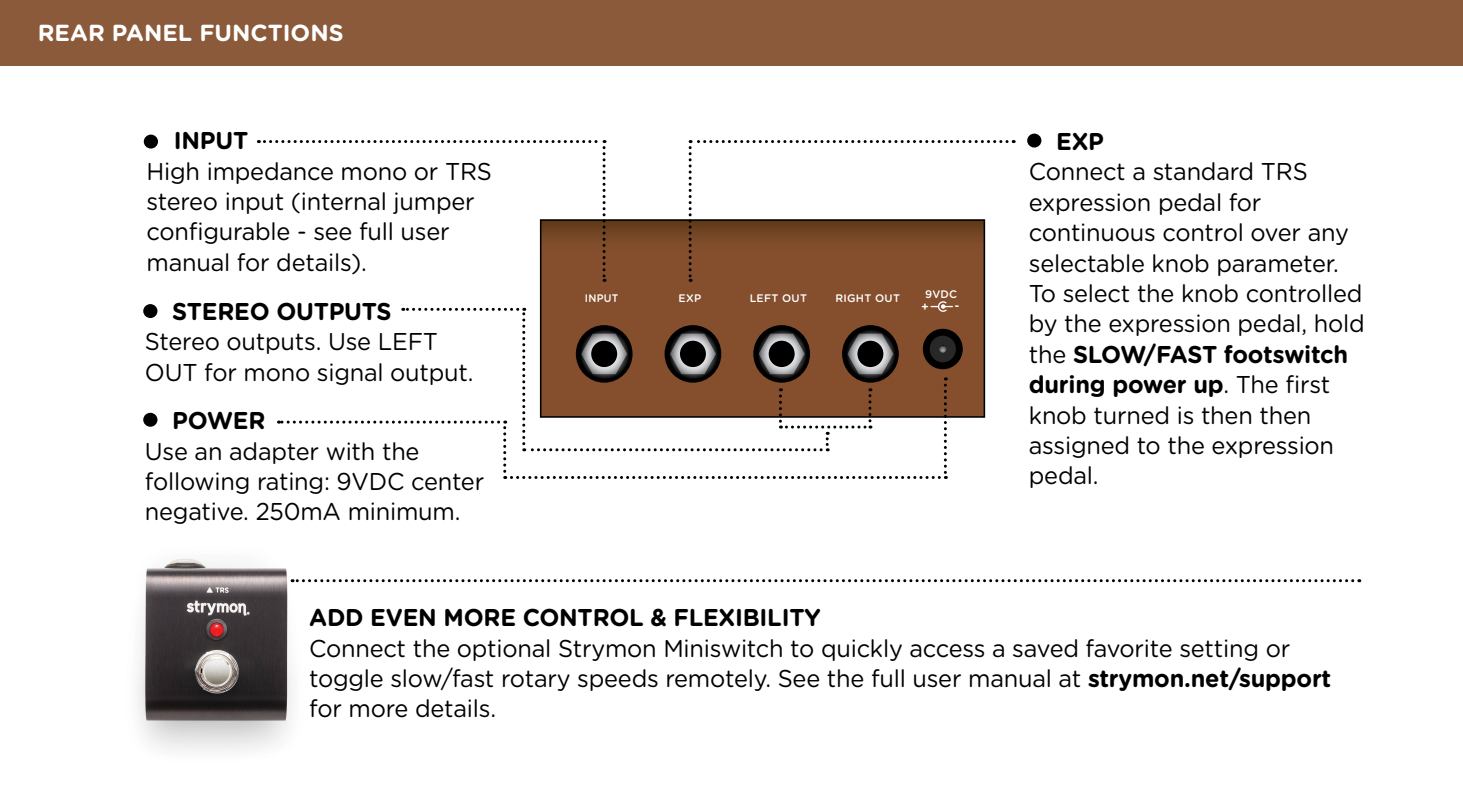
<style>
.page{position:relative;width:1463px;height:788px;background:#fff}
.page>*{position:absolute;margin:0;border:0;box-sizing:border-box;transform-origin:0 0}
.t1{font:24.3px/30.4px "Gotham Rounded";letter-spacing:-.01em;color:#000}
.t2{font:700 24.3px "Gotham Rounded";letter-spacing:-.01em;color:#000}
.t3{font:700 23.25px "Gotham Rounded";color:#fff}
.t4{font:500 12.52px "Gotham Rounded";color:#fff}
.t5{font:500 10.95px "Gotham Rounded";letter-spacing:.025em;color:#fff}
.t6{font:500 10.95px "Gotham Rounded";letter-spacing:.025em;color:#fff;scale:.93 1}
.s1{font-weight:700}
</style>
<div class="page">
<div style="left:0;top:0;width:1462px;height:66px;background:#8a5a3b"></div>
<svg style="left:543px;top:222px;width:439px;height:192px;background:#824d2b"></svg>
<div style="left:923px;top:329px;width:39px;height:40px;background:#000;border-radius:50%"></div>
<div style="left:929px;top:335px;width:27px;height:27px;background:#292829;border-radius:50%"></div>
<div style="left:143px;top:304px;width:14px;height:14px;background:#000;border-radius:50%"></div>
<img style="left:137px;top:559px;width:198px;height:191px">
<svg style="left:292px;top:579px;width:1060px;height:3px"></svg>
<svg style="left:258px;top:140px;width:347px;height:142px"></svg>
<div style="left:144px;top:135px;width:14px;height:13px;background:#000;border-radius:50%"></div>
<div style="left:143px;top:413px;width:14px;height:13px;background:#000;border-radius:50%"></div>
<svg style="left:278px;top:300px;width:674px;height:179px"></svg>
<div style="left:1027px;top:134px;width:14px;height:13px;background:#000;border-radius:50%"></div>
<svg style="left:688px;top:140px;width:319px;height:142px"></svg>
<p class="t3" style="left:38px;top:16px;width:307px">REAR PANEL FUNCTIONS</p>
<p class="t2" style="left:174px;top:123px;width:76px">INPUT</p>
<p class="t1" style="left:146px;top:155px;width:347px">High impedance mono or TRS stereo input (internal jumper configurable - see full user manual for details).</p>
<p class="t2" style="left:172px;top:293px;width:221px">STEREO OUTPUTS</p>
<p class="t1" style="left:145px;top:325px;width:330px">Stereo outputs. Use LEFT<br>OUT for mono signal output.</p>
<p class="t2" style="left:172px;top:403px;width:95px">POWER</p>
<p class="t1" style="left:145px;top:435px;width:341px">Use an adapter with the following rating: 9VDC center negative. 250mA minimum.</p>
<p class="t6" style="left:585px;top:291px;width:38px">INPUT</p>
<p class="t5" style="left:678px;top:291px;width:24px">EXP</p>
<p class="t5" style="left:749px;top:291px;width:59px">LEFT OUT</p>
<p class="t5" style="left:835px;top:291px;width:66px">RIGHT OUT</p>
<p class="t5" style="left:925px;top:286px;width:34px">9VDC</p>
<p class="t4" style="left:921px;top:297px;width:9px">+</p>
<p class="t4" style="left:954px;top:297px;width:7px">-</p>
<p class="t2" style="left:1056px;top:124px;width:49px">EXP</p>
<p class="t1" style="left:1029px;top:155px;width:337px">Connect a standard TRS expression pedal for continuous control over any selectable knob parameter.<br>To select the knob controlled by the expression pedal, hold the <span class="s1">SLOW/FAST footswitch during power up</span>. The first knob turned is then then assigned to the expression pedal.</p>
<p class="t2" style="left:309px;top:599px;width:513px">ADD EVEN MORE CONTROL &amp; FLEXIBILITY</p>
<p class="t1" style="left:309px;top:631px;width:1023px">Connect the optional Strymon Miniswitch to quickly access a saved favorite setting or toggle slow/fast rotary speeds remotely. See the full user manual at <span class="s1">strymon.net/support </span>for more details.</p>
</div>
